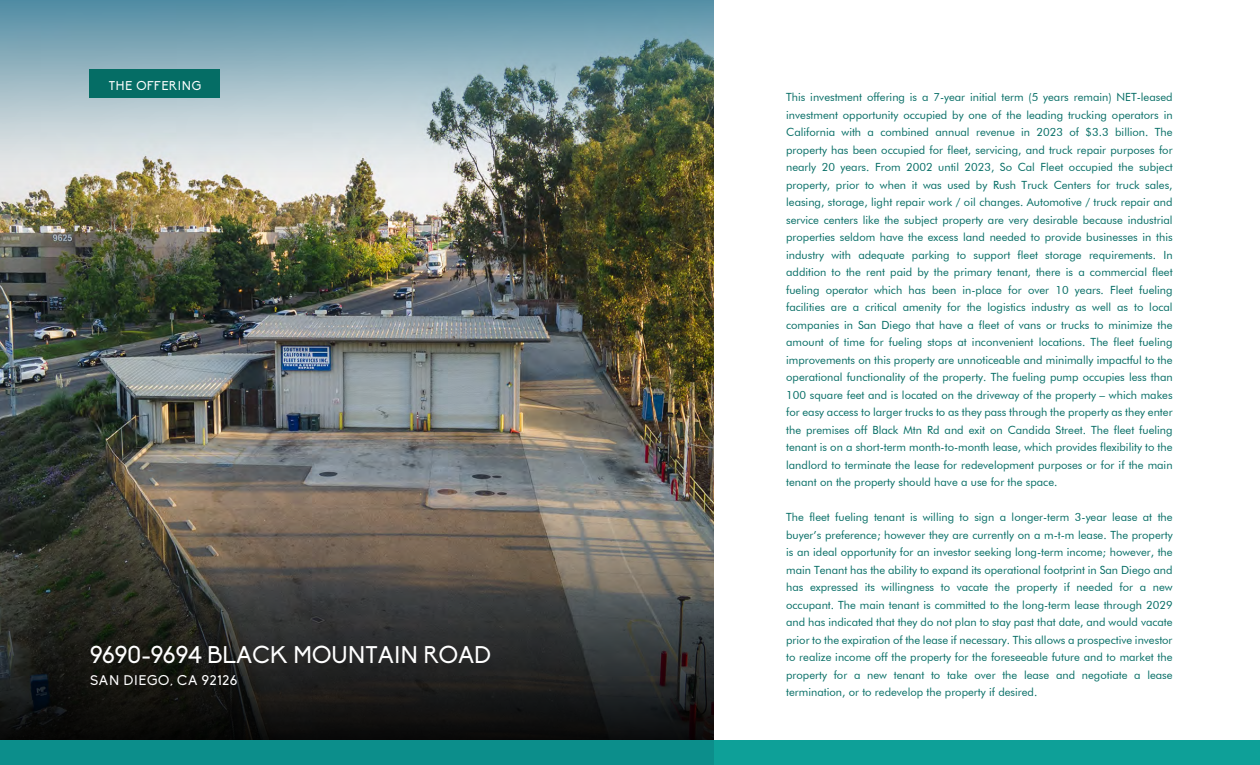
<style>
.page{position:relative;width:1260px;height:765px;background:#fff}
.page>*{position:absolute;margin:0;border:0;box-sizing:border-box;transform-origin:0 0}
.t1{font:23.75px "Biko";color:#fff}
.t2{font:13.75px "Biko";letter-spacing:.05em;color:#fff}
.t3{font:12.5px "Biko";letter-spacing:.05em;color:#fff}
.t4{font:11.25px/17.5px "Futura BT";color:#056d65;text-align:justify}
</style>
<div class="page">
<img style="left:0;top:183px;width:714px;height:303px">
<svg style="left:0;top:486px;width:714px;height:254px;background:#403d37"></svg>
<img style="left:0;top:0;width:714px;height:183px">
<div style="left:89px;top:70px;width:131px;height:28px;background:#056d65"></div>
<div style="left:0;top:740px;width:805px;height:25px;background:#0c8e8b"></div>
<div style="left:714px;top:740px;width:546px;height:25px;background:#0ea098"></div>
<p class="t3" style="left:109px;top:79px;width:94px">THE OFFERING</p>
<h1 class="t1" style="left:90px;top:641px;width:402px">9690-9694 BLACK MOUNTAIN ROAD</h1>
<p class="t2" style="left:90px;top:673px;width:149px">SAN DIEGO, CA 92126</p>
<p class="t4" style="left:786px;top:88px;width:388px">This investment offering is a 7-year initial term (5 years remain) NET-leased investment opportunity occupied by one of the leading trucking operators in California with a combined annual revenue in 2023 of $3.3 billion. The property has been occupied for fleet, servicing, and truck repair purposes for nearly 20 years. From 2002 until 2023, So Cal Fleet occupied the subject property, prior to when it was used by Rush Truck Centers for truck sales, leasing, storage, light repair work / oil changes. Automotive / truck repair and service centers like the subject property are very desirable because industrial properties seldom have the excess land needed to provide businesses in this industry with adequate parking to support fleet storage requirements. In addition to the rent paid by the primary tenant, there is a commercial fleet fueling operator which has been in-place for over 10 years. Fleet fueling facilities are a critical amenity for the logistics industry as well as to local companies in San Diego that have a fleet of vans or trucks to minimize the amount of time for fueling stops at inconvenient locations. The fleet fueling improvements on this property are unnoticeable and minimally impactful to the operational functionality of the property. The fueling pump occupies less than 100 square feet and is located on the driveway of the property – which makes for easy access to larger trucks to as they pass through the property as they enter the premises off Black Mtn Rd and exit on Candida Street. The fleet fueling tenant is on a short-term month-to-month lease, which provides flexibility to the landlord to terminate the lease for redevelopment purposes or for if the main tenant on the property should have a use for the space.</p>
<p class="t4" style="left:786px;top:508px;width:388px">The fleet fueling tenant is willing to sign a longer-term 3-year lease at the buyer’s preference; however they are currently on a m-t-m lease. The property is an ideal opportunity for an investor seeking long-term income; however, the main Tenant has the ability to expand its operational footprint in San Diego and has expressed its willingness to vacate the property if needed for a new occupant. The main tenant is committed to the long-term lease through 2029 and has indicated that they do not plan to stay past that date, and would vacate prior to the expiration of the lease if necessary. This allows a prospective investor to realize income off the property for the foreseeable future and to market the property for a new tenant to take over the lease and negotiate a lease termination, or to redevelop the property if desired.</p>
</div>
